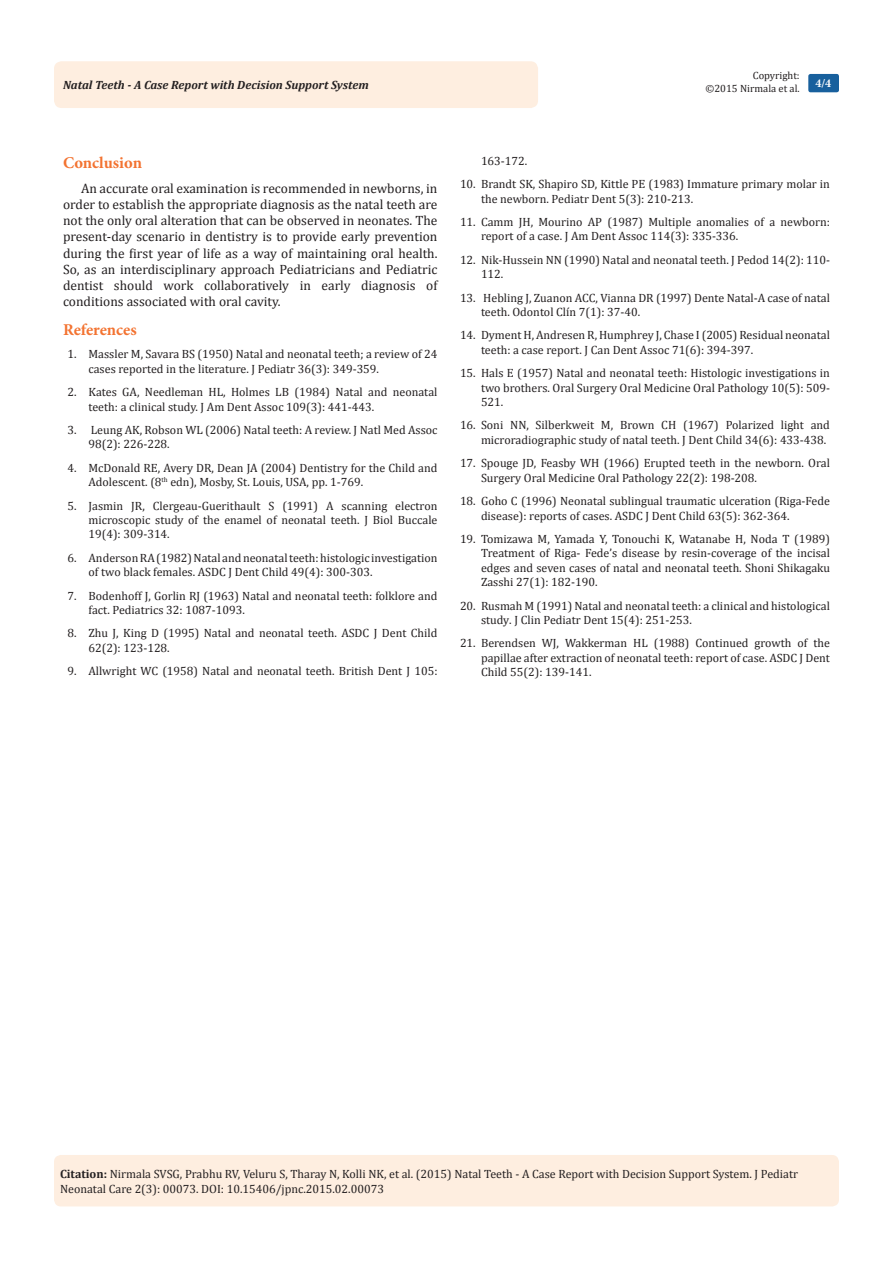
<style>
.page{position:relative;width:893px;height:1263px;background:#fff}
.page>*{position:absolute;margin:0;border:0;box-sizing:border-box;transform-origin:0 0}
.t1{font:700 16.5px "Minion Pro";letter-spacing:-.005em;color:#f37331}
.t2{font:13.5px/16.2px "Cambria";color:#231f20;text-align:justify}
.Citation{font:12px/14.4px "Cambria";color:#231f20}
.t3{font:italic 700 12px "Cambria";color:#231f20}
.t4{font:700 12px "Minion Pro";color:#fff}
.t5{font:10.5px "Cambria";color:#231f20}
.s1{font-weight:700}
</style>
<div class="page">
<div style="left:54px;top:61px;width:484px;height:47px;background:#feeee0;border-radius:8px"></div>
<div style="left:808px;top:74px;width:31px;height:18px;background:#18609d;border-radius:2px"></div>
<div style="left:54px;top:1155px;width:785px;height:51px;background:#feeee0;border-radius:7px"></div>
<p class="t5" style="left:753px;top:69px;width:48px">Copyright:</p>
<p class="t5" style="left:705px;top:82px;width:96px">©2015 Nirmala et al.</p>
<p class="t3" style="left:63px;top:77px;width:307px">Natal Teeth - A Case Report with Decision Support System</p>
<p class="t4" style="left:815px;top:75px;width:17px">4/4</p>
<p class="t1" style="left:63px;top:151px;width:81px">Conclusion</p>
<p class="t2" style="left:63px;top:180px;width:376px;text-indent:18px">An accurate oral examination is recommended in newborns, in order to establish the appropriate diagnosis as the natal teeth are not the only oral alteration that can be observed in neonates. The present-day scenario in dentistry is to provide early prevention during the first year of life as a way of maintaining oral health.<br>So, as an interdisciplinary approach Pediatricians and Pediatric dentist should work collaboratively in early diagnosis of conditions associated with oral cavity.</p>
<p class="t1" style="left:63px;top:318px;width:75px">References</p>
<p class="Citation" style="left:88px;top:347px;width:350px;text-indent:-21px">1. Massler M, Savara BS (1950) Natal and neonatal teeth; a review of 24 cases reported in the literature. J Pediatr 36(3): 349-359.</p>
<p class="Citation" style="left:88px;top:385px;width:350px;text-indent:-21px">2. Kates GA, Needleman HL, Holmes LB (1984) Natal and neonatal teeth: a clinical study. J Am Dent Assoc 109(3): 441-443.</p>
<p class="Citation" style="left:88px;top:423px;width:350px;text-indent:-21px">3. Leung AK, Robson WL (2006) Natal teeth: A review. J Natl Med Assoc<br>98(2): 226-228.</p>
<p class="Citation" style="left:88px;top:460px;width:350px;text-indent:-21px">4. McDonald RE, Avery DR, Dean JA (2004) Dentistry for the Child and<br>Adolescent. (8<sup>th</sup> edn), Mosby, St. Louis, USA, pp. 1-769.</p>
<p class="Citation" style="left:88px;top:498px;width:350px;text-align:justify;text-indent:-21px">5. Jasmin JR, Clergeau-Guerithault S (1991) A scanning electron microscopic study of the enamel of neonatal teeth. J Biol Buccale 19(4): 309-314.</p>
<p class="Citation" style="left:88px;top:550px;width:350px;text-indent:-21px">6. Anderson RA (1982) Natal and neonatal teeth: histologic investigation of two black females. ASDC J Dent Child 49(4): 300-303.</p>
<p class="Citation" style="left:88px;top:588px;width:350px;text-indent:-21px">7. Bodenhoff J, Gorlin RJ (1963) Natal and neonatal teeth: folklore and fact. Pediatrics 32: 1087-1093.</p>
<p class="Citation" style="left:88px;top:626px;width:350px;text-indent:-21px">8. Zhu J, King D (1995) Natal and neonatal teeth. ASDC J Dent Child<br>62(2): 123-128.</p>
<p class="Citation" style="left:68px;top:664px;width:371px">9. Allwright WC (1958) Natal and neonatal teeth. British Dent J 105:</p>
<p class="Citation" style="left:481px;top:153px;width:48px">163-172.</p>
<p class="Citation" style="left:481px;top:177px;width:350px;text-indent:-21px">10. Brandt SK, Shapiro SD, Kittle PE (1983) Immature primary molar in the newborn. Pediatr Dent 5(3): 210-213.</p>
<p class="Citation" style="left:481px;top:215px;width:350px;text-indent:-21px">11. Camm JH, Mourino AP (1987) Multiple anomalies of a newborn: report of a case. J Am Dent Assoc 114(3): 335-336.</p>
<p class="Citation" style="left:481px;top:252px;width:350px;text-indent:-21px">12. Nik-Hussein NN (1990) Natal and neonatal teeth. J Pedod 14(2): 110-<br>112.</p>
<p class="Citation" style="left:481px;top:290px;width:350px;text-indent:-21px">13. Hebling J, Zuanon ACC, Vianna DR (1997) Dente Natal-A case of natal teeth. Odontol Clín 7(1): 37-40.</p>
<p class="Citation" style="left:481px;top:328px;width:350px;text-indent:-21px">14. Dyment H, Andresen R, Humphrey J, Chase I (2005) Residual neonatal teeth: a case report. J Can Dent Assoc 71(6): 394-397.</p>
<p class="Citation" style="left:481px;top:366px;width:350px;text-align:justify;text-indent:-21px">15. Hals E (1957) Natal and neonatal teeth: Histologic investigations in two brothers. Oral Surgery Oral Medicine Oral Pathology 10(5): 509- 521.</p>
<p class="Citation" style="left:481px;top:418px;width:350px;text-indent:-21px">16. Soni NN, Silberkweit M, Brown CH (1967) Polarized light and microradiographic study of natal teeth. J Dent Child 34(6): 433-438.</p>
<p class="Citation" style="left:481px;top:456px;width:350px;text-indent:-21px">17. Spouge JD, Feasby WH (1966) Erupted teeth in the newborn. Oral<br>Surgery Oral Medicine Oral Pathology 22(2): 198-208.</p>
<p class="Citation" style="left:481px;top:494px;width:350px;text-indent:-21px">18. Goho C (1996) Neonatal sublingual traumatic ulceration (Riga-Fede disease): reports of cases. ASDC J Dent Child 63(5): 362-364.</p>
<p class="Citation" style="left:481px;top:531px;width:350px;text-align:justify;text-indent:-21px">19. Tomizawa M, Yamada Y, Tonouchi K, Watanabe H, Noda T (1989)<br>Treatment of Riga- Fede’s disease by resin-coverage of the incisal edges and seven cases of natal and neonatal teeth. Shoni Shikagaku Zasshi 27(1): 182-190.</p>
<p class="Citation" style="left:481px;top:598px;width:350px;text-indent:-21px">20. Rusmah M (1991) Natal and neonatal teeth: a clinical and histological study. J Clin Pediatr Dent 15(4): 251-253.</p>
<p class="Citation" style="left:481px;top:636px;width:350px;text-align:justify;text-indent:-21px">21. Berendsen WJ, Wakkerman HL (1988) Continued growth of the papillae after extraction of neonatal teeth: report of case. ASDC J Dent Child 55(2): 139-141.</p>
<p class="Citation" style="left:60px;top:1167px;width:740px"><span class="s1">Citation:</span> Nirmala SVSG, Prabhu RV, Veluru S, Tharay N, Kolli NK, et al. (2015) Natal Teeth - A Case Report with Decision Support System. J Pediatr<br>Neonatal Care 2(3): 00073. DOI: 10.15406/jpnc.2015.02.00073</p>
</div>
